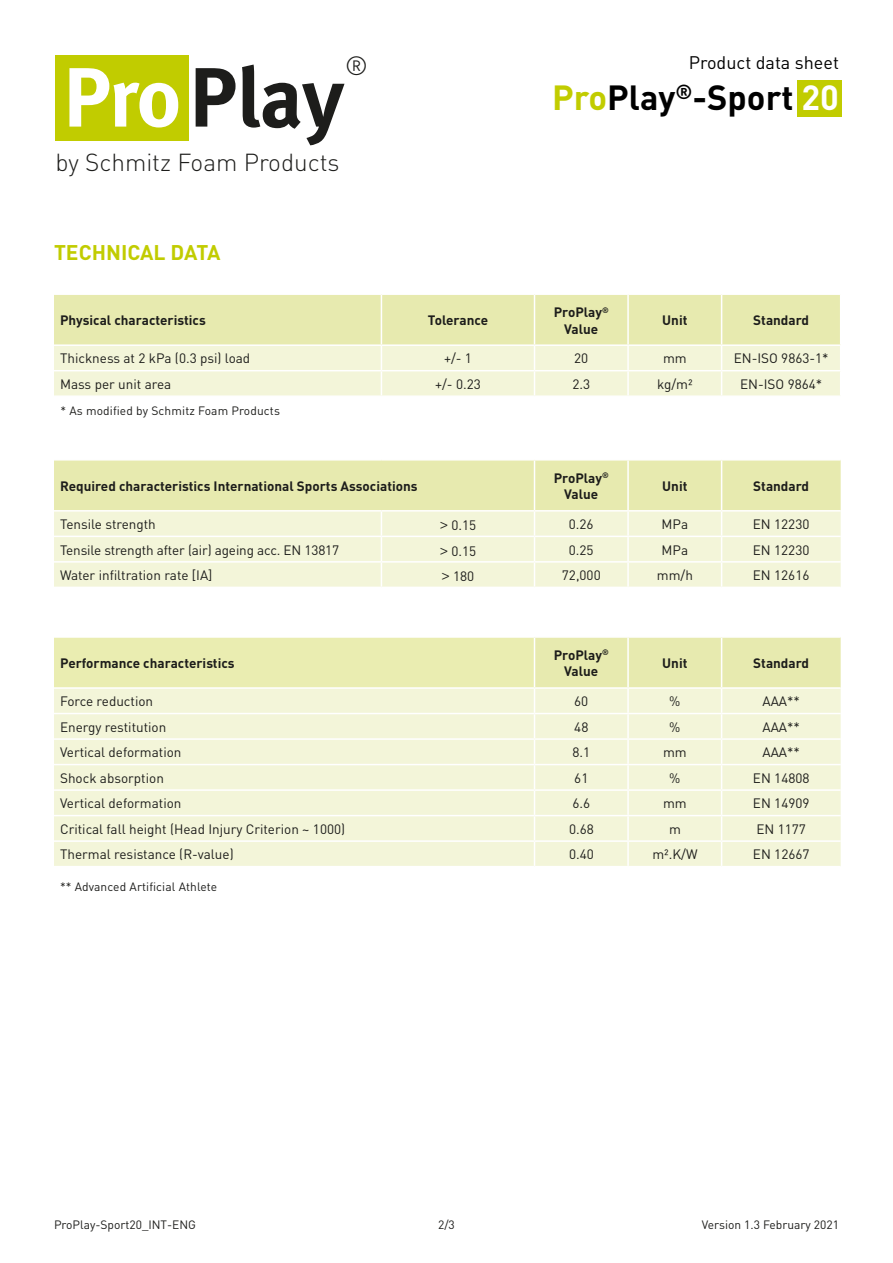
<style>
.page{position:relative;width:893px;height:1263px;background:#fff}
.page>*{position:absolute;margin:0;border:0;box-sizing:border-box;transform-origin:0 0}
.t1{font:700 34.5px "DIN";color:#000}
.t2{font:300 26.1px "DIN Pro";color:#1d1d1b}
.t3{font:300 24.3px "DIN Pro";color:#1d1d1b}
.t4{font:700 21px "DIN";color:#c1cc00}
.t5{font:18px "DIN";color:#000}
.t6{font:13.5px "DIN";color:#1d1d1b}
.t7{font:700 13.5px/16.5px "DIN";color:#1d1d1b;text-align:center}
.t8{font:12px "DIN";color:#1d1d1b}
.s1{color:#c1cc00}
.s2{color:#fff}
.s3{font-family:"Abel"}
</style>
<div class="page">
<div style="left:798px;top:80px;width:44px;height:37px;background:#c1cc00"></div>
<div style="left:55px;top:55px;width:134px;height:86px;background:#c1cc00"></div>
<svg style="left:69px;top:68px;width:109px;height:60px"></svg>
<svg style="left:196px;top:68px;width:40px;height:59px"></svg>
<svg style="left:242px;top:65px;width:102px;height:80px"></svg>
<svg style="left:54px;top:294px;width:787px;height:102px;background:#edf0c6"></svg>
<svg style="left:54px;top:460px;width:787px;height:127px;background:#eef1ca"></svg>
<div style="left:54px;top:637px;width:480px;height:51px;background:#eaedb1"></div>
<div style="left:54px;top:689px;width:480px;height:177px;background:#f3f5d9"></div>
<div style="left:54px;top:714px;width:480px;height:126px;background:#f3f5d9"></div>
<hr style="left:54px;top:636px;width:480px;height:2px;background:#fff">
<hr style="left:54px;top:687px;width:480px;height:2px;background:#fff">
<hr style="left:54px;top:713px;width:480px;height:1px;background:#fff">
<hr style="left:54px;top:738px;width:480px;height:2px;background:#fff">
<hr style="left:54px;top:764px;width:480px;height:1px;background:#fff">
<hr style="left:54px;top:789px;width:480px;height:2px;background:#fff">
<hr style="left:54px;top:815px;width:480px;height:1px;background:#fff">
<hr style="left:54px;top:840px;width:480px;height:2px;background:#fff">
<svg style="left:534px;top:637px;width:307px;height:229px;background:#f1f3d3"></svg>
<hr style="left:534px;top:638px;width:1px;height:49px;background:#fff">
<h2 class="t2" style="left:345px;top:48px;width:25px">®</h2>
<h3 class="t5" style="left:689px;top:51px;width:152px">Product data sheet</h3>
<h1 class="t1" style="left:552px;top:75px;width:288px"><span class="s1">Pro</span>Play<sup>®</sup>-Sport <span class="s2">20</span></h1>
<h3 class="t3" style="left:55px;top:146px;width:286px">by Schmitz Foam Products</h3>
<h3 class="t4" style="left:54px;top:239px;width:168px">TECHNICAL DATA</h3>
<p class="t7" style="left:60px;top:312px;width:147px">Physical characteristics</p>
<p class="t7" style="left:428px;top:312px;width:62px">Tolerance</p>
<p class="t7" style="left:554px;top:303px;width:56px">ProPlay<sup>®<br></sup>Value</p>
<p class="t7" style="left:662px;top:312px;width:27px">Unit</p>
<p class="t7" style="left:753px;top:312px;width:57px">Standard</p>
<p class="t6" style="left:60px;top:350px;width:192px">Thickness at 2 kPa (0.3 psi) load</p>
<p class="t6" style="left:444px;top:350px;width:29px">+/- 1</p>
<p class="t6" style="left:574px;top:350px;width:16px">20</p>
<p class="t6" style="left:663px;top:350px;width:25px">mm</p>
<p class="t6" style="left:734px;top:350px;width:96px">EN-ISO 9863-1*</p>
<p class="t6" style="left:60px;top:376px;width:113px">Mass per unit area</p>
<p class="t6" style="left:435px;top:376px;width:47px">+/- 0.23</p>
<p class="t6" style="left:572px;top:376px;width:19px">2.3</p>
<p class="t6" style="left:657px;top:376px;width:37px">kg/m²</p>
<p class="t6" style="left:740px;top:376px;width:84px">EN-ISO 9864*</p>
<p class="t8" style="left:61px;top:403px;width:221px">* As modified by Schmitz Foam Products</p>
<p class="t7" style="left:60px;top:477px;width:359px">Required characteristics International Sports Associations</p>
<p class="t7" style="left:554px;top:469px;width:56px">ProPlay<sup>®<br></sup>Value</p>
<p class="t7" style="left:662px;top:477px;width:27px">Unit</p>
<p class="t7" style="left:753px;top:477px;width:57px">Standard</p>
<p class="t6" style="left:60px;top:516px;width:97px">Tensile strength</p>
<p class="t6" style="left:440px;top:517px;width:38px"><span class="s3">&gt;</span> 0.15</p>
<p class="t6" style="left:569px;top:516px;width:26px">0.26</p>
<p class="t6" style="left:662px;top:516px;width:28px">MPa</p>
<p class="t6" style="left:753px;top:516px;width:58px">EN 12230</p>
<p class="t6" style="left:60px;top:541px;width:281px">Tensile strength after (air) ageing acc. EN 13817</p>
<p class="t6" style="left:440px;top:542px;width:38px"><span class="s3">&gt;</span> 0.15</p>
<p class="t6" style="left:569px;top:541px;width:26px">0.25</p>
<p class="t6" style="left:662px;top:541px;width:28px">MPa</p>
<p class="t6" style="left:753px;top:541px;width:58px">EN 12230</p>
<p class="t6" style="left:60px;top:567px;width:154px">Water infiltration rate [IA]</p>
<p class="t6" style="left:442px;top:568px;width:34px"><span class="s3">&gt;</span> 180</p>
<p class="t6" style="left:562px;top:567px;width:40px">72,000</p>
<p class="t6" style="left:657px;top:567px;width:38px">mm/h</p>
<p class="t6" style="left:753px;top:567px;width:58px">EN 12616</p>
<p class="t7" style="left:60px;top:654px;width:176px">Performance characteristics</p>
<p class="t7" style="left:554px;top:646px;width:56px">ProPlay<sup>®<br></sup>Value</p>
<p class="t7" style="left:662px;top:654px;width:27px">Unit</p>
<p class="t7" style="left:753px;top:654px;width:57px">Standard</p>
<p class="t6" style="left:60px;top:693px;width:95px">Force reduction</p>
<p class="t6" style="left:574px;top:693px;width:16px">60</p>
<p class="t6" style="left:669px;top:693px;width:13px">%</p>
<p class="t6" style="left:762px;top:693px;width:39px">AAA**</p>
<p class="t6" style="left:60px;top:718px;width:108px">Energy restitution</p>
<p class="t6" style="left:574px;top:718px;width:16px">48</p>
<p class="t6" style="left:669px;top:718px;width:13px">%</p>
<p class="t6" style="left:762px;top:718px;width:39px">AAA**</p>
<p class="t6" style="left:60px;top:744px;width:123px">Vertical deformation</p>
<p class="t6" style="left:572px;top:744px;width:19px">8.1</p>
<p class="t6" style="left:663px;top:744px;width:25px">mm</p>
<p class="t6" style="left:762px;top:744px;width:39px">AAA**</p>
<p class="t6" style="left:60px;top:769px;width:105px">Shock absorption</p>
<p class="t6" style="left:574px;top:769px;width:16px">61</p>
<p class="t6" style="left:669px;top:769px;width:13px">%</p>
<p class="t6" style="left:753px;top:769px;width:58px">EN 14808</p>
<p class="t6" style="left:60px;top:795px;width:123px">Vertical deformation</p>
<p class="t6" style="left:572px;top:795px;width:19px">6.6</p>
<p class="t6" style="left:663px;top:795px;width:25px">mm</p>
<p class="t6" style="left:753px;top:795px;width:58px">EN 14909</p>
<p class="t6" style="left:60px;top:820px;width:287px">Critical fall height (Head Injury Criterion ~ 1000)</p>
<p class="t6" style="left:569px;top:820px;width:26px">0.68</p>
<p class="t6" style="left:669px;top:820px;width:13px">m</p>
<p class="t6" style="left:756px;top:820px;width:51px">EN 1177</p>
<p class="t6" style="left:60px;top:846px;width:175px">Thermal resistance (R-value)</p>
<p class="t6" style="left:569px;top:846px;width:26px">0.40</p>
<p class="t6" style="left:652px;top:846px;width:47px">m².K/W</p>
<p class="t6" style="left:753px;top:846px;width:58px">EN 12667</p>
<p class="t8" style="left:60px;top:879px;width:159px">** Advanced Artificial Athlete</p>
<p class="t8" style="left:54px;top:1217px;width:144px">ProPlay-Sport20_INT-ENG</p>
<p class="t8" style="left:438px;top:1217px;width:18px">2/3</p>
<p class="t8" style="left:702px;top:1217px;width:139px">Version 1.3 February 2021</p>
</div>
